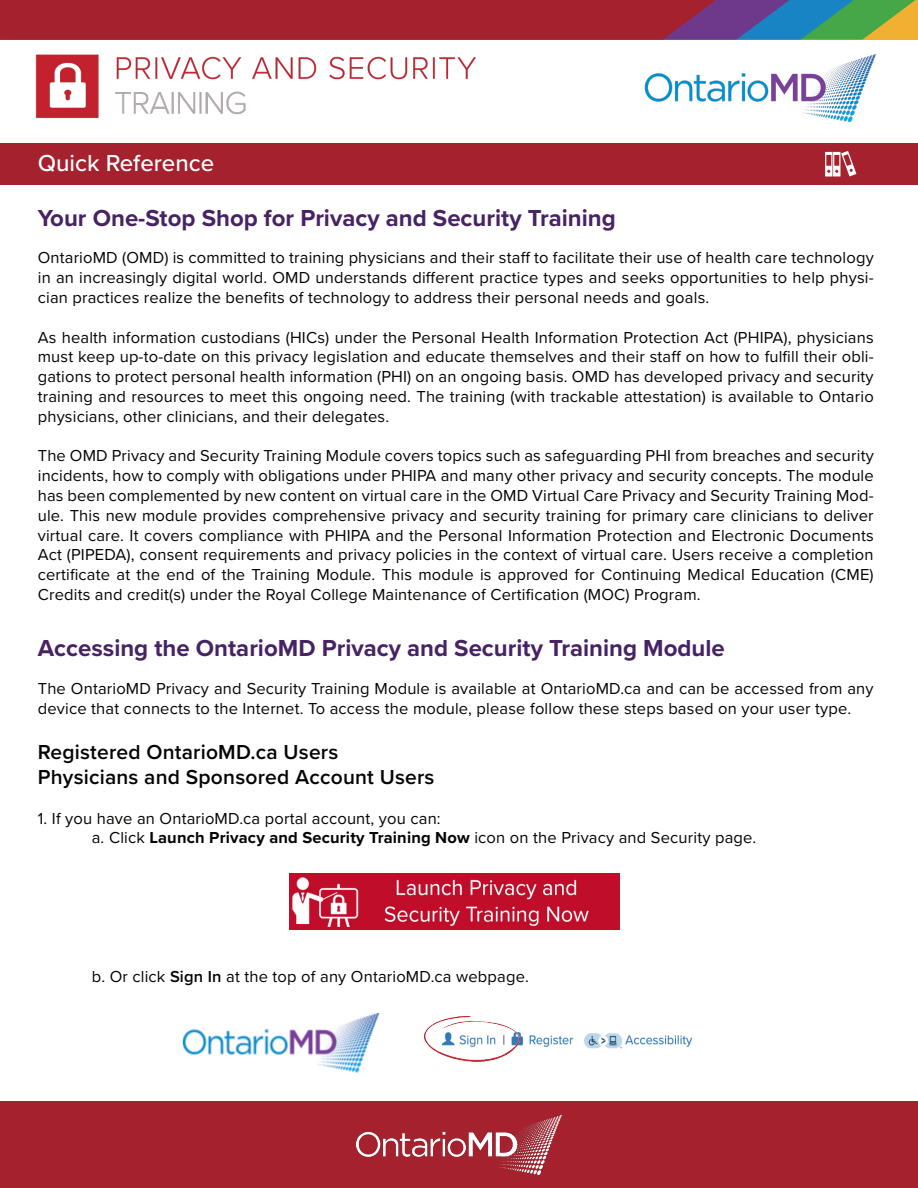
<style>
.page{position:relative;width:918px;height:1188px;background:#fff}
.page>*{position:absolute;margin:0;border:0;box-sizing:border-box;transform-origin:0 0}
.t1{font:700 24px "Proxima Nova";color:#472364}
.t2{font:500 24px "Proxima Nova";color:#fff}
.t3{font:600 21px "Proxima Nova";letter-spacing:.01em;color:#040503}
.t4{font:16.5px/19.8px "Proxima Nova";letter-spacing:.01em;color:#040503;text-align:justify}
.s1{font-weight:700}
.s2{font-weight:600}
</style>
<div class="page">
<svg style="left:0;top:0;width:915px;height:40px;background:#923742"></svg>
<div style="left:0;top:1101px;width:918px;height:87px;background:#a5212e"></div>
<img style="left:357px;top:1116px;width:204px;height:59px">
<img style="left:35px;top:54px;width:441px;height:65px">
<img style="left:644px;top:54px;width:232px;height:69px">
<div style="left:0;top:143px;width:918px;height:41px;background:#a5212e"></div>
<svg style="left:825px;top:151px;width:31px;height:25px"></svg>
<img style="left:289px;top:874px;width:331px;height:55px">
<img style="left:182px;top:1013px;width:511px;height:60px">
<img style="left:425px;top:1016px;width:95px;height:46px">
<p class="t2" style="left:38px;top:145px;width:178px">Quick Reference</p>
<p class="t1" style="left:38px;top:200px;width:579px">Your One-Stop Shop for Privacy and Security Training</p>
<p class="t4" style="left:38px;top:247px;width:837px">OntarioMD (OMD) is committed to training physicians and their staff to facilitate their use of health care technology in an increasingly digital world. OMD understands different practice types and seeks opportunities to help physi&shy;cian practices realize the benefits of technology to address their personal needs and goals.</p>
<p class="t4" style="left:38px;top:326px;width:837px">As health information custodians (HICs) under the Personal Health Information Protection Act (PHIPA), physicians must keep up-to-date on this privacy legislation and educate themselves and their staff on how to fulfill their obli&shy;gations to protect personal health information (PHI) on an ongoing basis. OMD has developed privacy and security training and resources to meet this ongoing need. The training (with trackable attestation) is available to Ontario physicians, other clinicians, and their delegates.</p>
<p class="t4" style="left:38px;top:445px;width:837px">The OMD Privacy and Security Training Module covers topics such as safeguarding PHI from breaches and security incidents, how to comply with obligations under PHIPA and many other privacy and security concepts. The module has been complemented by new content on virtual care in the OMD Virtual Care Privacy and Security Training Mod&shy;ule. This new module provides comprehensive privacy and security training for primary care clinicians to deliver virtual care. It covers compliance with PHIPA and the Personal Information Protection and Electronic Documents Act (PIPEDA), consent requirements and privacy policies in the context of virtual care. Users receive a completion certificate at the end of the Training Module. This module is approved for Continuing Medical Education (CME)<br>Credits and credit(s) under the Royal College Maintenance of Certification (MOC) Program.</p>
<p class="t1" style="left:38px;top:630px;width:689px">Accessing the OntarioMD Privacy and Security Training Module</p>
<p class="t4" style="left:38px;top:678px;width:837px">The OntarioMD Privacy and Security Training Module is available at OntarioMD.ca and can be accessed from any device that connects to the Internet. To access the module, please follow these steps based on your user type.</p>
<p class="t3" style="left:38px;top:736px;width:302px">Registered OntarioMD.ca Users</p>
<p class="t3" style="left:38px;top:761px;width:398px">Physicians and Sponsored Account Users</p>
<p class="t4" style="left:38px;top:807px;width:404px">1. If you have an OntarioMD.ca portal account, you can:</p>
<p class="t4" style="left:92px;top:827px;width:666px">a. Click <span class="s1">Launch Privacy and Security Training Now</span> icon on the Privacy and Security page.</p>
<p class="t4" style="left:92px;top:966px;width:439px">b. Or click <span class="s2">Sign In</span> at the top of any OntarioMD.ca webpage.</p>
</div>
